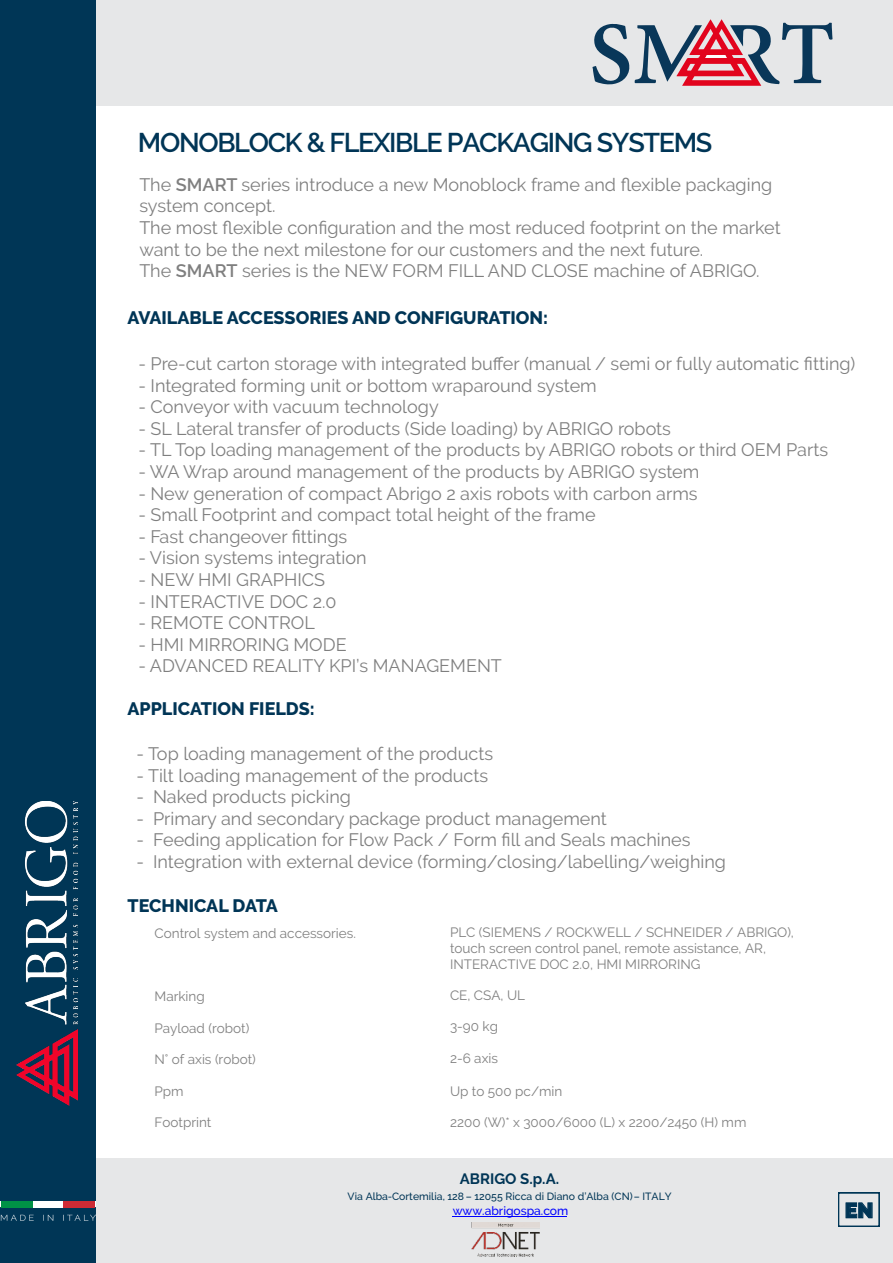
<style>
.page{position:relative;width:893px;height:1263px;background:#fff}
.page>*{position:absolute;margin:0;border:0;box-sizing:border-box;transform-origin:0 0}
.t1{font:600 27px "Raleway";letter-spacing:-.05em;color:#003556}
.t2{font:900 21.15px "Raleway";color:#003556}
.t3{font:18px/21.6px "Raleway";color:#7f7f7f}
.t4{font:800 18px "Raleway";color:#003556}
.t5{font:700 15px "Raleway";color:#003556}
.t6{font:13.5px/16.4px "Raleway";color:#7f7f7f}
.t7{font:500 12.15px "Raleway";color:#00f}
.t8{font:500 10.5px "Raleway";letter-spacing:.005em;color:#003556}
.s1{font-weight:600}
</style>
<div class="page">
<div style="left:96px;top:1158px;width:797px;height:105px;background:#e6e7e8"></div>
<div style="left:96px;top:0;width:797px;height:105px;background:#e6e7e8"></div>
<div style="left:0;top:0;width:96px;height:1263px;background:#003656"></div>
<img style="left:17px;top:801px;width:60px;height:304px">
<svg style="left:838px;top:1192px;width:41px;height:35px"></svg>
<img style="left:727px;top:86px;width:123px;height:12px">
<div style="left:290px;top:1170px;width:439px;height:83px;background:#e6e7e8"></div>
<hr style="left:453px;top:1216px;width:114px;height:1px;background:#00f">
<img style="left:472px;top:1222px;width:67px;height:35px">
<img style="left:1px;top:1207px;width:94px;height:14px">
<div style="left:32px;top:1201px;width:32px;height:6px;background:#fff"></div>
<div style="left:1px;top:1201px;width:32px;height:6px;background:#009146"></div>
<div style="left:63px;top:1201px;width:32px;height:6px;background:#ce2b35"></div>
<svg style="left:592px;top:19px;width:241px;height:67px;background:#b09ca9"></svg>
<h1 class="t1" style="left:138px;top:127px;width:576px">MONOBLOCK &amp; FLEXIBLE PACKAGING SYSTEMS</h1>
<p class="t3" style="left:139px;top:174px;width:643px">The <span class="s1">SMART</span> series introduce a new Monoblock frame and flexible packaging system concept.<br>The most flexible configuration and the most reduced footprint on the market want to be the next milestone for our customers and the next future.<br>The <span class="s1">SMART</span> series is the NEW FORM FILL AND CLOSE machine of ABRIGO.</p>
<p class="t4" style="left:127px;top:308px;width:422px">AVAILABLE ACCESSORIES AND CONFIGURATION:</p>
<p class="t3" style="left:138px;top:353px;width:719px">- Pre-cut carton storage with integrated buffer (manual / semi or fully automatic fitting)</p>
<p class="t3" style="left:138px;top:374px;width:460px">- Integrated forming unit or bottom wraparound system</p>
<p class="t3" style="left:138px;top:396px;width:302px">- Conveyor with vacuum technology</p>
<p class="t3" style="left:138px;top:418px;width:534px">- SL Lateral transfer of products (Side loading) by ABRIGO robots</p>
<p class="t3" style="left:138px;top:439px;width:691px">- TL Top loading management of the products by ABRIGO robots or third OEM Parts</p>
<p class="t3" style="left:138px;top:461px;width:563px">- WA Wrap around management of the products by ABRIGO system</p>
<p class="t3" style="left:138px;top:482px;width:561px">- New generation of compact Abrigo 2 axis robots with carbon arms</p>
<p class="t3" style="left:138px;top:504px;width:459px">- Small Footprint and compact total height of the frame</p>
<p class="t3" style="left:138px;top:526px;width:210px">- Fast changeover fittings</p>
<p class="t3" style="left:138px;top:547px;width:230px">- Vision systems integration</p>
<p class="t3" style="left:138px;top:569px;width:188px">- NEW HMI GRAPHICS</p>
<p class="t3" style="left:138px;top:590px;width:200px">- INTERACTIVE DOC 2.0</p>
<p class="t3" style="left:138px;top:612px;width:178px">- REMOTE CONTROL</p>
<p class="t3" style="left:138px;top:634px;width:210px">- HMI MIRRORING MODE</p>
<p class="t3" style="left:138px;top:655px;width:365px">- ADVANCED REALITY KPI’s MANAGEMENT</p>
<p class="t4" style="left:127px;top:698px;width:189px">APPLICATION FIELDS:</p>
<p class="t3" style="left:136px;top:743px;width:358px">- Top loading management of the products</p>
<p class="t3" style="left:136px;top:764px;width:353px">- Tilt loading management of the products</p>
<p class="t3" style="left:136px;top:786px;width:216px">- Naked products picking</p>
<p class="t3" style="left:136px;top:808px;width:472px">- Primary and secondary package product management</p>
<p class="t3" style="left:136px;top:829px;width:556px">- Feeding application for Flow Pack / Form fill and Seals machines</p>
<p class="t3" style="left:136px;top:851px;width:591px">- Integration with external device (forming/closing/labelling/weighing</p>
<p class="t4" style="left:127px;top:895px;width:152px">TECHNICAL DATA</p>
<p class="t6" style="left:154px;top:925px;width:203px">Control system and accessories.</p>
<p class="t6" style="left:154px;top:988px;width:52px">Marking</p>
<p class="t6" style="left:154px;top:1020px;width:96px">Payload (robot)</p>
<p class="t6" style="left:154px;top:1051px;width:103px">N° of axis (robot)</p>
<p class="t6" style="left:154px;top:1083px;width:31px">Ppm</p>
<p class="t6" style="left:154px;top:1114px;width:58px">Footprint</p>
<p class="t6" style="left:450px;top:924px;width:345px">PLC (SIEMENS / ROCKWELL / SCHNEIDER / ABRIGO), touch screen control panel, remote assistance, AR,<br>INTERACTIVE DOC 2.0, HMI MIRRORING</p>
<p class="t6" style="left:450px;top:987px;width:77px">CE, CSA, UL</p>
<p class="t6" style="left:450px;top:1018px;width:50px">3-90 kg</p>
<p class="t6" style="left:450px;top:1050px;width:49px">2-6 axis</p>
<p class="t6" style="left:450px;top:1083px;width:114px">Up to 500 pc/min</p>
<p class="t6" style="left:450px;top:1114px;width:298px">2200 (W)* x 3000/6000 (L) x 2200/2450 (H) mm</p>
<p class="t5" style="left:460px;top:1170px;width:101px">ABRIGO S.p.A.</p>
<p class="t8" style="left:348px;top:1190px;width:326px">Via Alba-Cortemilia, 128– 12055 Ricca di Diano d’Alba (CN)– ITALY</p>
<p class="t7" style="left:453px;top:1204px;width:117px">www.abrigospa.com</p>
<p class="t2" style="left:845px;top:1198px;width:30px">EN</p>
</div>
